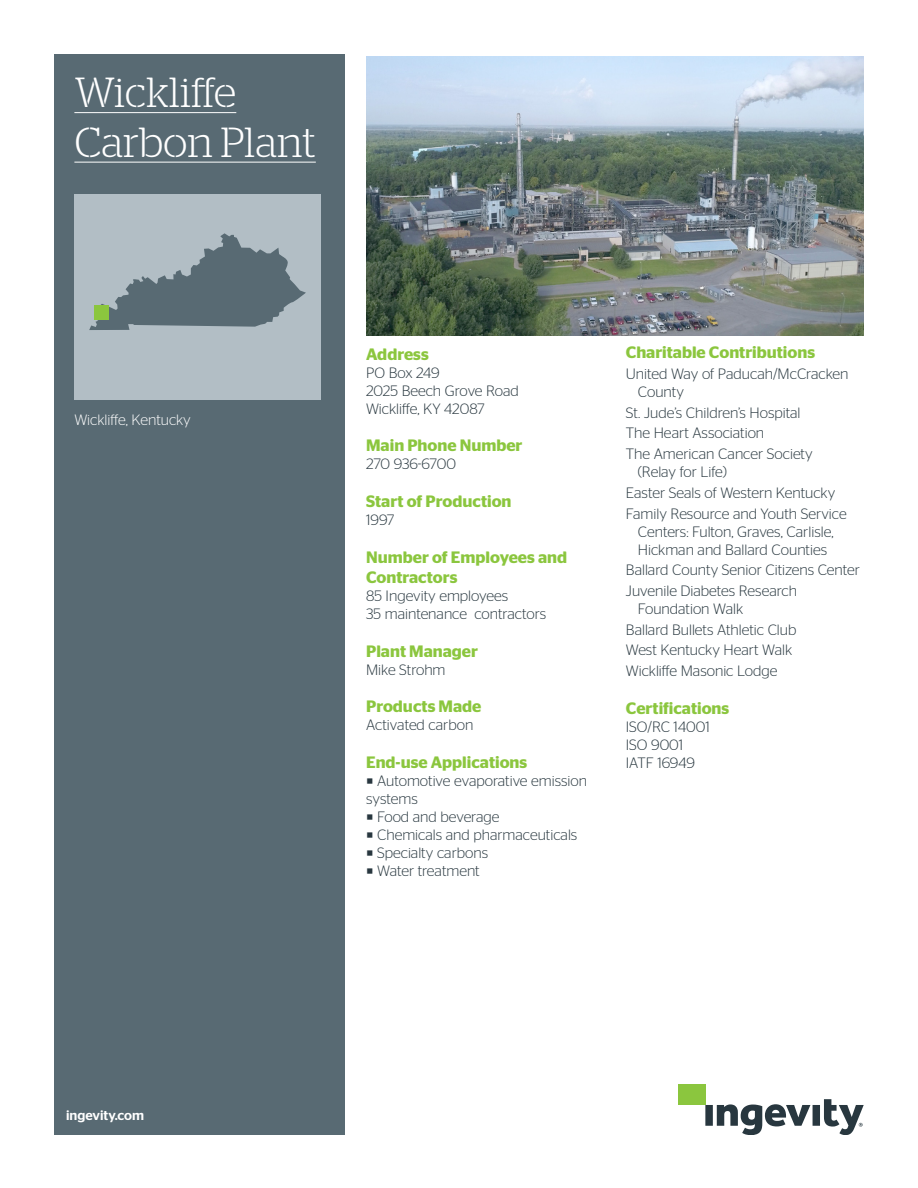
<style>
.page{position:relative;width:918px;height:1188px;background:#fff}
.page>*{position:absolute;margin:0;border:0;box-sizing:border-box;transform-origin:0 0}
.t1{font:300 42px "Stag Stencil";color:#fff}
.t2{font:600 16.5px/19.8px "Stag Sans";color:#8bc63e}
.t3{font:300 15px/18px "Stag Sans";color:#28373f}
.t4{font:300 15px "Stag Sans";color:#fff}
.t5{font:500 13.5px "Stag Sans";color:#fff}
</style>
<div class="page">
<div style="left:678px;top:1084px;width:27px;height:21px;background:#8bc63e"></div>
<svg style="left:705px;top:1099px;width:159px;height:36px"></svg>
<div style="left:54px;top:54px;width:290px;height:1081px;background:#586a73"></div>
<img style="left:366px;top:56px;width:497px;height:279px">
<hr style="left:74px;top:112px;width:162px;height:1px;background:#fff">
<hr style="left:74px;top:162px;width:242px;height:1px;background:#fff">
<div style="left:74px;top:194px;width:247px;height:206px;background:#b2bec5"></div>
<svg style="left:89px;top:233px;width:217px;height:97px"></svg>
<div style="left:95px;top:305px;width:14px;height:14px;background:#8bc63e"></div>
<p class="t1" style="left:74px;top:69px;width:163px">Wickliffe</p>
<p class="t1" style="left:74px;top:118px;width:243px">Carbon Plant</p>
<p class="t4" style="left:74px;top:411px;width:118px">Wickliffe, Kentucky</p>
<p class="t2" style="left:366px;top:344px;width:64px">Address</p>
<p class="t3" style="left:366px;top:363px;width:75px">PO Box 249</p>
<p class="t3" style="left:366px;top:381px;width:154px">2025 Beech Grove Road</p>
<p class="t3" style="left:366px;top:399px;width:120px">Wickliffe, KY 42087</p>
<p class="t2" style="left:366px;top:436px;width:158px">Main Phone Number</p>
<p class="t3" style="left:366px;top:455px;width:91px">270 936-6700</p>
<p class="t2" style="left:366px;top:491px;width:147px">Start of Production</p>
<p class="t3" style="left:366px;top:511px;width:30px">1997</p>
<p class="t2" style="left:366px;top:547px;width:202px">Number of Employees and<br>Contractors</p>
<p class="t3" style="left:366px;top:586px;width:144px">85 Ingevity employees</p>
<p class="t3" style="left:366px;top:604px;width:182px">35 maintenance contractors</p>
<p class="t2" style="left:366px;top:641px;width:113px">Plant Manager</p>
<p class="t3" style="left:366px;top:660px;width:81px">Mike Strohm</p>
<p class="t2" style="left:366px;top:697px;width:117px">Products Made</p>
<p class="t3" style="left:366px;top:716px;width:109px">Activated carbon</p>
<p class="t2" style="left:366px;top:752px;width:163px">End-use Applications</p>
<p class="t3" style="left:366px;top:772px;width:222px">○ Automotive evaporative emission systems</p>
<p class="t3" style="left:366px;top:808px;width:135px">○ Food and beverage</p>
<p class="t3" style="left:366px;top:826px;width:213px">○ Chemicals and pharmaceuticals</p>
<p class="t3" style="left:366px;top:844px;width:124px">○ Specialty carbons</p>
<p class="t3" style="left:366px;top:862px;width:115px">○ Water treatment</p>
<p class="t2" style="left:626px;top:343px;width:191px">Charitable Contributions</p>
<p class="t3" style="left:638px;top:365px;width:212px;text-indent:-12px">United Way of Paducah/McCracken<br>County</p>
<p class="t3" style="left:626px;top:403px;width:176px">St. Jude’s Children’s Hospital</p>
<p class="t3" style="left:626px;top:424px;width:140px">The Heart Association</p>
<p class="t3" style="left:638px;top:445px;width:176px;text-indent:-12px">The American Cancer Society (Relay for Life)</p>
<p class="t3" style="left:626px;top:483px;width:211px">Easter Seals of Western Kentucky</p>
<p class="t3" style="left:626px;top:504px;width:222px;text-align:center">Family Resource and Youth Service<br>Centers: Fulton, Graves, Carlisle,<br>Hickman and Ballard Counties</p>
<p class="t3" style="left:626px;top:561px;width:236px">Ballard County Senior Citizens Center</p>
<p class="t3" style="left:638px;top:581px;width:161px;text-indent:-12px">Juvenile Diabetes Research<br>Foundation Walk</p>
<p class="t3" style="left:626px;top:620px;width:172px">Ballard Bullets Athletic Club</p>
<p class="t3" style="left:626px;top:641px;width:168px">West Kentucky Heart Walk</p>
<p class="t3" style="left:626px;top:662px;width:153px">Wickliffe Masonic Lodge</p>
<p class="t2" style="left:626px;top:698px;width:105px">Certifications</p>
<p class="t3" style="left:626px;top:717px;width:85px">ISO/RC 14001</p>
<p class="t3" style="left:626px;top:735px;width:59px">ISO 9001</p>
<p class="t3" style="left:626px;top:753px;width:71px">IATF 16949</p>
<p class="t5" style="left:66px;top:1108px;width:80px">ingevity.com</p>
</div>
